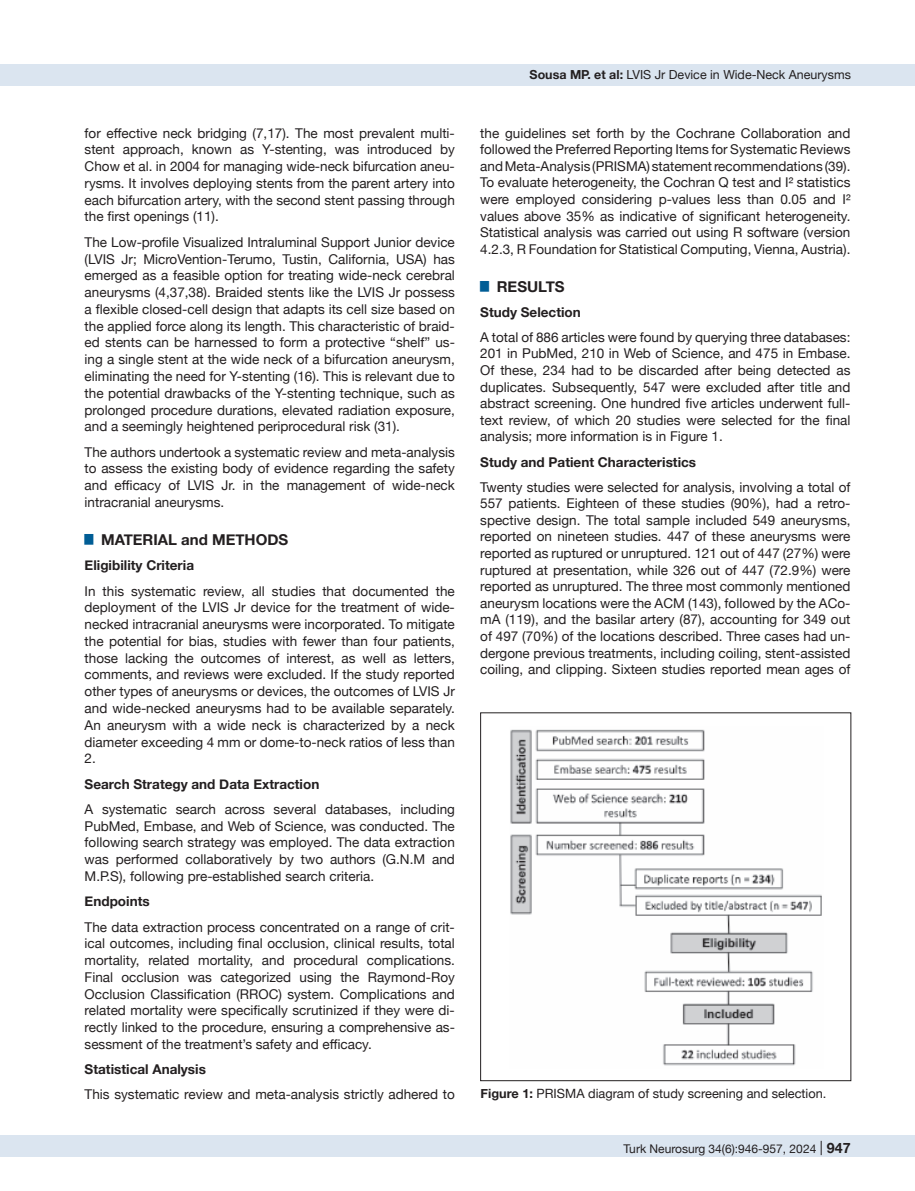
<style>
.page{position:relative;width:915px;height:1191px;background:#fff}
.page>*{position:absolute;margin:0;border:0;box-sizing:border-box;transform-origin:0 0}
.t1{font:700 15px "Helvetica Neue";color:#231f20}
.t2{font:13.5px/16.8px "Helvetica Neue";color:#231f20;text-align:justify}
.t3{font:700 13.5px "Helvetica Neue";color:#231f20}
.t4{font:12.75px "Helvetica Neue";color:#231f20}
.t5{font:12.45px "Helvetica Neue";color:#231f20}
.t6{font:12px "Helvetica Neue";color:#231f20}
.s1{font-weight:700}
.s2{font-size:14.25px}
.s3{font-weight:700;font-size:14.25px}
</style>
<div class="page">
<div style="left:0;top:1135px;width:914px;height:22px;background:#dbe5f0"></div>
<div style="left:0;top:64px;width:914px;height:21px;background:#dbe5f0"></div>
<img style="left:510px;top:729px;width:312px;height:337px">
<div style="left:480px;top:712px;width:370px;height:369px;border:1px solid #231f20"></div>
<p class="t2" style="left:85px;top:125px;width:371px">for effective neck bridging (7,17). The most prevalent multi&shy;stent approach, known as Y-stenting, was introduced by Chow et al. in 2004 for managing wide-neck bifurcation aneu&shy;rysms. It involves deploying stents from the parent artery into each bifurcation artery, with the second stent passing through the first openings (11).</p>
<p class="t2" style="left:85px;top:234px;width:371px">The Low-profile Visualized Intraluminal Support Junior device (LVIS Jr; MicroVention-Terumo, Tustin, California, USA) has emerged as a feasible option for treating wide-neck cerebral aneurysms (4,37,38). Braided stents like the LVIS Jr possess a flexible closed-cell design that adapts its cell size based on the applied force along its length. This characteristic of braid&shy;ed stents can be harnessed to form a protective “shelf” us&shy;ing a single stent at the wide neck of a bifurcation aneurysm, eliminating the need for Y-stenting (16). This is relevant due to the potential drawbacks of the Y-stenting technique, such as prolonged procedure durations, elevated radiation exposure, and a seemingly heightened periprocedural risk (31).</p>
<p class="t2" style="left:85px;top:444px;width:371px">The authors undertook a systematic review and meta-analysis to assess the existing body of evidence regarding the safety and efficacy of LVIS Jr. in the management of wide-neck intracranial aneurysms.</p>
<p class="t1" style="left:85px;top:528px;width:205px"><sup>█</sup> MATERIAL and METHODS</p>
<p class="t3" style="left:85px;top:555px;width:111px">Eligibility Criteria</p>
<p class="t2" style="left:85px;top:583px;width:371px">In this systematic review, all studies that documented the deployment of the LVIS Jr device for the treatment of wide&shy;necked intracranial aneurysms were incorporated. To mitigate the potential for bias, studies with fewer than four patients, those lacking the outcomes of interest, as well as letters, comments, and reviews were excluded. If the study reported other types of aneurysms or devices, the outcomes of LVIS Jr and wide-necked aneurysms had to be available separately.<br>An aneurysm with a wide neck is characterized by a neck diameter exceeding 4 mm or dome-to-neck ratios of less than 2.</p>
<p class="t3" style="left:85px;top:773px;width:236px">Search Strategy and Data Extraction</p>
<p class="t2" style="left:85px;top:801px;width:371px">A systematic search across several databases, including PubMed, Embase, and Web of Science, was conducted. The following search strategy was employed. The data extraction was performed collaboratively by two authors (G.N.M and M.P.S), following pre-established search criteria.</p>
<p class="t3" style="left:85px;top:890px;width:66px">Endpoints</p>
<p class="t2" style="left:85px;top:919px;width:371px">The data extraction process concentrated on a range of crit&shy;ical outcomes, including final occlusion, clinical results, total mortality, related mortality, and procedural complications.<br>Final occlusion was categorized using the Raymond-Roy Occlusion Classification (RROC) system. Complications and related mortality were specifically scrutinized if they were di&shy;rectly linked to the procedure, ensuring a comprehensive as&shy;sessment of the treatment’s safety and efficacy.</p>
<p class="t3" style="left:85px;top:1058px;width:123px">Statistical Analysis</p>
<p class="t2" style="left:85px;top:1087px;width:371px">This systematic review and meta-analysis strictly adhered to</p>
<p class="t5" style="left:529px;top:66px;width:323px"><span class="s1">Sousa MP. et al:</span> LVIS Jr Device in Wide-Neck Aneurysms</p>
<p class="t2" style="left:480px;top:125px;width:371px">the guidelines set forth by the Cochrane Collaboration and followed the Preferred Reporting Items for Systematic Reviews and Meta-Analysis (PRISMA) statement recommendations (39).<br>To evaluate heterogeneity, the Cochran Q test and I² statistics were employed considering p-values less than 0.05 and I² values above 35% as indicative of significant heterogeneity.<br>Statistical analysis was carried out using R software (version 4.2.3, R Foundation for Statistical Computing, Vienna, Austria).</p>
<p class="t1" style="left:480px;top:274px;width:86px"><sup>█</sup> RESULTS</p>
<p class="t3" style="left:480px;top:301px;width:102px">Study Selection</p>
<p class="t2" style="left:480px;top:329px;width:371px">A total of 886 articles were found by querying three databases:<br>201 in PubMed, 210 in Web of Science, and 475 in Embase.<br>Of these, 234 had to be discarded after being detected as duplicates. Subsequently, 547 were excluded after title and abstract screening. One hundred five articles underwent full&shy;text review, of which 20 studies were selected for the final analysis; more information is in Figure 1.</p>
<p class="t3" style="left:480px;top:451px;width:217px">Study and Patient Characteristics</p>
<p class="t2" style="left:480px;top:479px;width:371px">Twenty studies were selected for analysis, involving a total of 557 patients. Eighteen of these studies (90%), had a retro&shy;spective design. The total sample included 549 aneurysms, reported on nineteen studies. 447 of these aneurysms were reported as ruptured or unruptured. 121 out of 447 (27%) were ruptured at presentation, while 326 out of 447 (72.9%) were reported as unruptured. The three most commonly mentioned aneurysm locations were the ACM (143), followed by the ACo&shy;mA (119), and the basilar artery (87), accounting for 349 out of 497 (70%) of the locations described. Three cases had un&shy;dergone previous treatments, including coiling, stent-assisted coiling, and clipping. Sixteen studies reported mean ages of</p>
<p class="t4" style="left:480px;top:1084px;width:347px"><span class="s1">Figure 1:</span> PRISMA diagram of study screening and selection.</p>
<p class="t6" style="left:623px;top:1140px;width:250px">Turk Neurosurg 34(6):946-957, 2024 <span class="s2">|</span> <span class="s3">947947</span></p>
</div>
